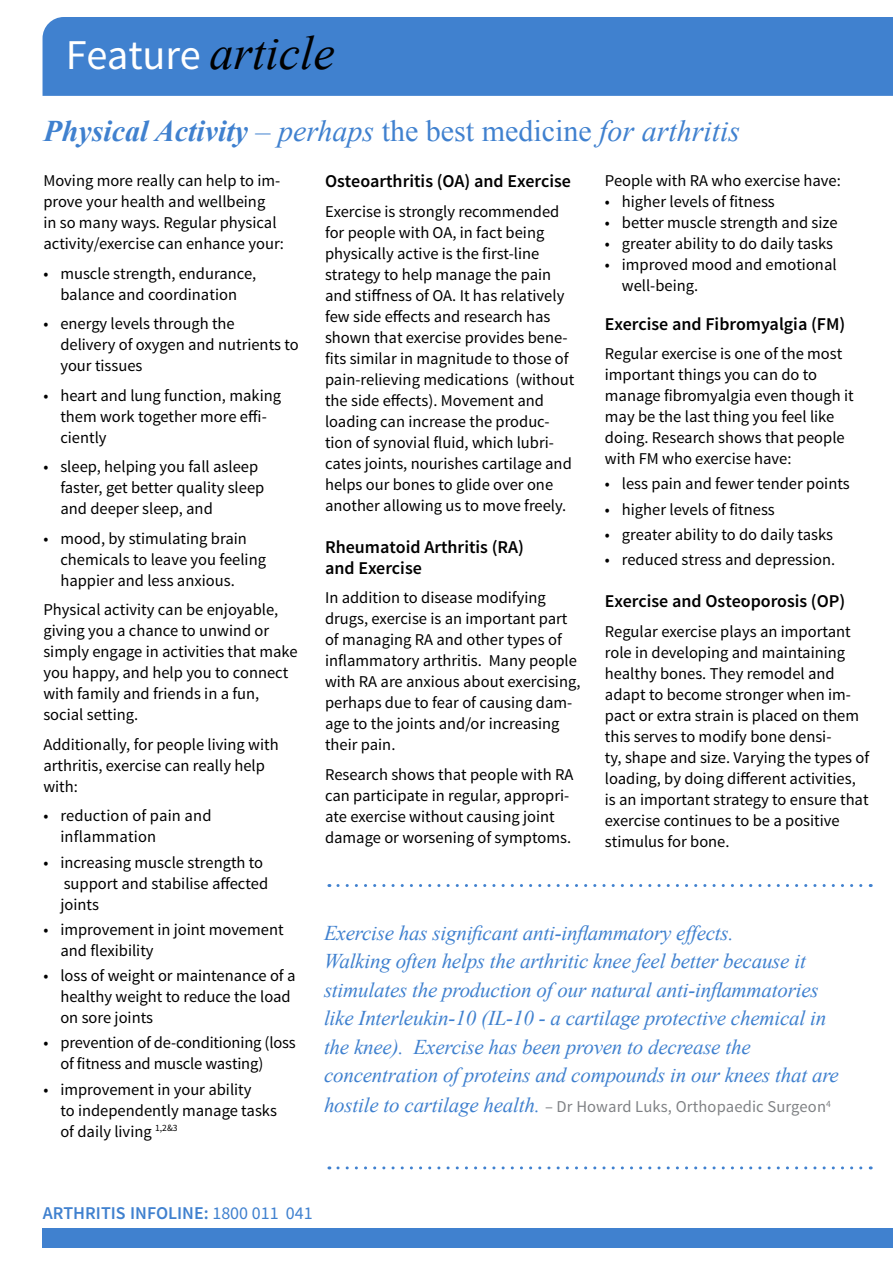
<style>
.page{position:relative;width:893px;height:1263px;background:#fff}
.page>*{position:absolute;margin:0;border:0;box-sizing:border-box;transform-origin:0 0}
.t1{font:42.45px "Source Sans Pro";letter-spacing:-.01em;color:#fff}
.t2{font:italic 30px "Times New Roman";color:#4081cf}
.t3{font:italic 21px/28.5px "Times New Roman";letter-spacing:-.01em;color:#4081cf}
.t4{font:600 18px/21px "Source Sans Pro";color:#000}
.t5{font:600 18px "Source Sans Pro";color:#4081cf}
.t6{font:16.5px/21px "Source Sans Pro";color:#000}
.t7{font:16.5px "Source Sans Pro";letter-spacing:.01em;color:#808285}
.s1{font-family:"Times New Roman";font-style:italic;font-size:48px;color:#000}
.s2{font-weight:700}
.s3{font-style:normal}
.s4{font-family:"Times New Roman";font-style:italic;font-size:21px;color:#4081cf}
.s5{font-weight:400}
</style>
<div class="page">
<div style="left:43px;top:17px;width:850px;height:79px;background:#4081cf"></div>
<div style="left:43px;top:1228px;width:850px;height:19px;background:#4081cf"></div>
<svg style="left:338px;top:884px;width:533px;height:3px"></svg>
<svg style="left:338px;top:1166px;width:533px;height:3px"></svg>
<h1 class="t1" style="left:66px;top:29px;width:270px">Feature <span class="s1">article</span></h1>
<h2 class="t2" style="left:43px;top:110px;width:698px"><span class="s2">Physical Activity</span> – perhaps <span class="s3">the best medicine</span> for arthritis</h2>
<p class="t6" style="left:43px;top:170px;width:242px">Moving more really can help to im&shy;prove your health and wellbeing<br>in so many ways. Regular physical activity/exercise can enhance your:</p>
<p class="t6" style="left:43px;top:263px;width:214px;text-align:center">• muscle strength, endurance, balance and coordination</p>
<p class="t6" style="left:60px;top:313px;width:240px;text-indent:-17px">• energy levels through the<br>delivery of oxygen and nutrients to your tissues</p>
<p class="t6" style="left:60px;top:385px;width:222px;text-indent:-17px">• heart and lung function, making them work together more effi&shy;ciently</p>
<p class="t6" style="left:60px;top:456px;width:205px;text-indent:-17px">• sleep, helping you fall asleep faster, get better quality sleep and deeper sleep, and</p>
<p class="t6" style="left:60px;top:528px;width:207px;text-indent:-17px">• mood, by stimulating brain chemicals to leave you feeling happier and less anxious.</p>
<p class="t6" style="left:43px;top:599px;width:256px">Physical activity can be enjoyable, giving you a chance to unwind or simply engage in activities that make you happy, and help you to connect with family and friends in a fun, social setting.</p>
<p class="t6" style="left:43px;top:734px;width:237px">Additionally, for people living with arthritis, exercise can really help with:</p>
<p class="t6" style="left:60px;top:805px;width:153px;text-indent:-17px">• reduction of pain and inflammation</p>
<p class="t6" style="left:60px;top:852px;width:209px;text-indent:-17px">• increasing muscle strength to support and stabilise affected joints</p>
<p class="t6" style="left:60px;top:919px;width:225px;text-indent:-17px">• improvement in joint movement and flexibility</p>
<p class="t6" style="left:60px;top:965px;width:237px;text-indent:-17px">• loss of weight or maintenance of a healthy weight to reduce the load on sore joints</p>
<p class="t6" style="left:60px;top:1032px;width:237px;text-indent:-17px">• prevention of de-conditioning (loss of fitness and muscle wasting)</p>
<p class="t6" style="left:60px;top:1079px;width:218px;text-indent:-17px">• improvement in your ability<br>to independently manage tasks of daily living <sup>1,2&amp;3</sup></p>
<p class="t4" style="left:325px;top:171px;width:247px">Osteoarthritis (OA) and Exercise</p>
<p class="t6" style="left:325px;top:201px;width:251px">Exercise is strongly recommended for people with OA, in fact being physically active is the first-line strategy to help manage the pain and stiffness of OA. It has relatively few side effects and research has shown that exercise provides bene&shy;fits similar in magnitude to those of pain-relieving medications (without the side effects). Movement and loading can increase the produc&shy;tion of synovial fluid, which lubri&shy;cates joints, nourishes cartilage and helps our bones to glide over one another allowing us to move freely.</p>
<p class="t4" style="left:325px;top:537px;width:201px">Rheumatoid Arthritis (RA) and Exercise</p>
<p class="t6" style="left:325px;top:588px;width:257px">In addition to disease modifying drugs, exercise is an important part of managing RA and other types of inflammatory arthritis. Many people with RA are anxious about exercising, perhaps due to fear of causing dam&shy;age to the joints and/or increasing their pain.</p>
<p class="t6" style="left:325px;top:764px;width:250px">Research shows that people with RA can participate in regular, appropri&shy;ate exercise without causing joint damage or worsening of symptoms.</p>
<p class="t6" style="left:605px;top:170px;width:237px">People with RA who exercise have:</p>
<p class="t6" style="left:605px;top:191px;width:171px">• higher levels of fitness</p>
<p class="t6" style="left:605px;top:212px;width:234px">• better muscle strength and size</p>
<p class="t6" style="left:605px;top:233px;width:230px">• greater ability to do daily tasks</p>
<p class="t6" style="left:622px;top:254px;width:216px;text-indent:-17px">• improved mood and emotional well-being.</p>
<p class="t4" style="left:605px;top:314px;width:242px">Exercise and Fibromyalgia (FM)</p>
<p class="t6" style="left:605px;top:343px;width:250px">Regular exercise is one of the most important things you can do to manage fibromyalgia even though it may be the last thing you feel like doing. Research shows that people with FM who exercise have:</p>
<p class="t6" style="left:605px;top:474px;width:246px">• less pain and fewer tender points</p>
<p class="t6" style="left:605px;top:499px;width:171px">• higher levels of fitness</p>
<p class="t6" style="left:605px;top:524px;width:230px">• greater ability to do daily tasks</p>
<p class="t6" style="left:605px;top:549px;width:232px">• reduced stress and depression.</p>
<p class="t4" style="left:605px;top:591px;width:242px">Exercise and Osteoporosis (OP)</p>
<p class="t6" style="left:605px;top:621px;width:266px">Regular exercise plays an important role in developing and maintaining healthy bones. They remodel and adapt to become stronger when im&shy;pact or extra strain is placed on them this serves to modify bone densi-<br>ty, shape and size. Varying the types of loading, by doing different activities, is an important strategy to ensure that exercise continues to be a positive stimulus for bone.</p>
<p class="t3" style="left:324px;top:918px;width:516px">Exercise has significant anti-inflammatory effects.<br>Walking often helps the arthritic knee feel better because it stimulates the production of our natural anti-inflammatories like Interleukin-10 (IL-10 - a cartilage protective chemical in the knee). Exercise has been proven to decrease the concentration of proteins and compounds in our knees that are</p>
<p class="t7" style="left:324px;top:1096px;width:508px"><span class="s4">hostile to cartilage health.</span> – Dr Howard Luks, Orthopaedic Surgeon<sup>4</sup></p>
<p class="t5" style="left:43px;top:1202px;width:271px">ARTHRITIS INFOLINE: <span class="s5">1800 011 041</span></p>
</div>
